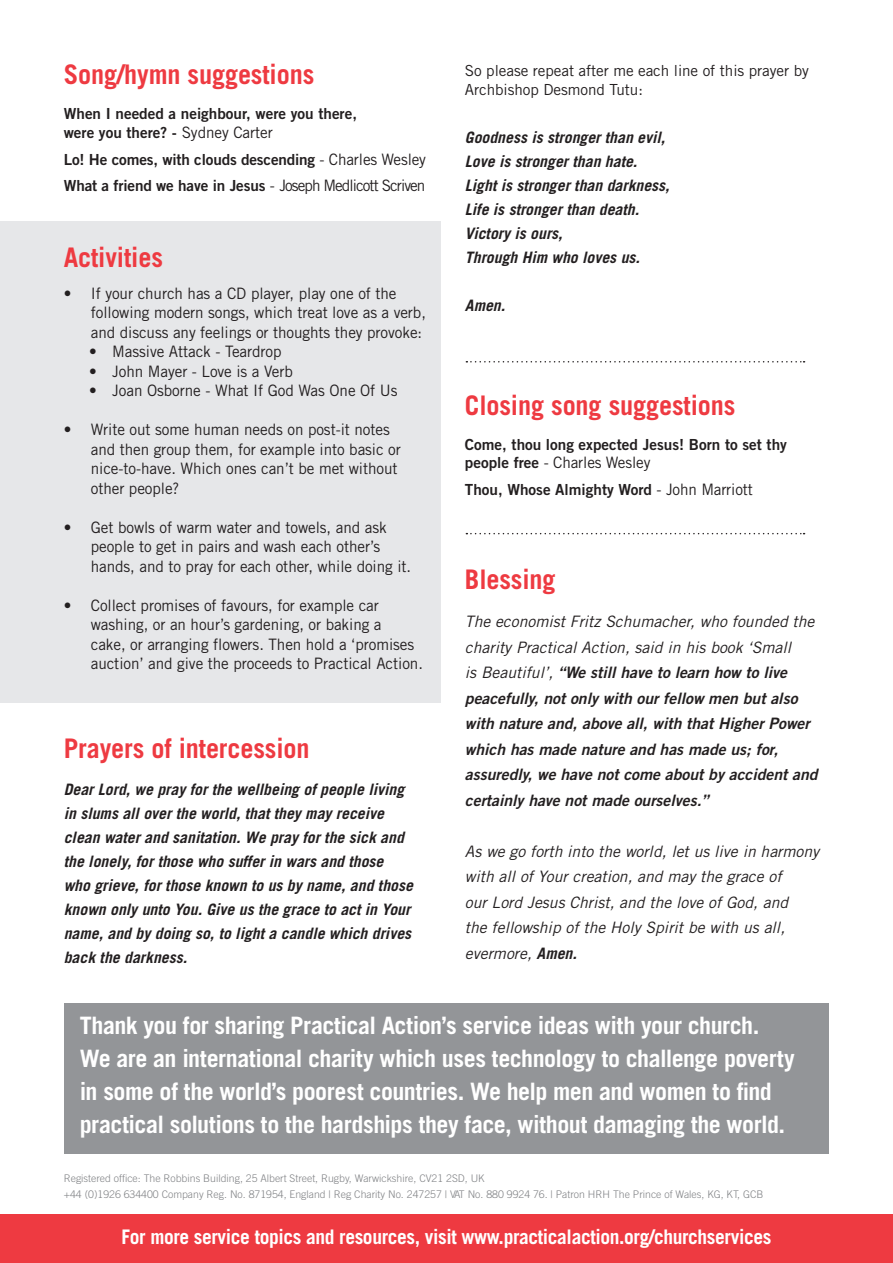
<style>
.page{position:relative;width:893px;height:1263px;background:#fff}
.page>*{position:absolute;margin:0;border:0;box-sizing:border-box;transform-origin:0 0}
.t1{font:700 27px "Trade Gothic";letter-spacing:-.005em;color:#ee3a41}
.t2{font:700 24px/33px "Trade Gothic";letter-spacing:-.02em;color:#fff}
.t3{font:700 20.1px "Trade Gothic";letter-spacing:-.02em;color:#fff}
.t4{font:15.75px/19.5px "Trade Gothic";letter-spacing:-.005em;color:#231f20}
.t5{font:italic 700 15.75px/24px "Trade Gothic";color:#231f20}
.t6{font:italic 15.75px/25.5px "Trade Gothic";color:#231f20}
.t7{font:italic 15.75px/25.5px "Trade Gothic Bold Two";color:#231f20}
.t8{font:15.3px/18.3px "Trade Gothic Bold Two";color:#231f20}
.t9{font:15.3px/19.5px "Trade Gothic";letter-spacing:-.005em;color:#231f20}
.t10{font:300 10.5px/16.2px "Trade Gothic";color:#808285}
.s1{font-family:"Trade Gothic";font-size:15.75px}
.s2{font-family:"Trade Gothic Bold Two";font-size:15.3px}
.s3{font-family:"Trade Gothic"}
.s4{font-weight:700}
</style>
<div class="page">
<div style="left:0;top:221px;width:441px;height:481px;background:#e6e7e9"></div>
<div style="left:65px;top:1003px;width:764px;height:150px;background:#939598"></div>
<div style="left:0;top:1214px;width:893px;height:49px;background:#ee3a41"></div>
<svg style="left:466px;top:361px;width:338px;height:1px"></svg>
<svg style="left:466px;top:533px;width:338px;height:1px"></svg>
<h1 class="t1" style="left:64px;top:58px;width:252px">Song/hymn suggestions</h1>
<p class="t8" style="left:64px;top:104px;width:295px">When I needed a neighbour, were you there, were you there? - <span class="s1">Sydney Carter</span></p>
<p class="t8" style="left:64px;top:145px;width:364px;line-height:26.8px">Lo! He comes, with clouds descending <span class="s1">- Charles Wesley<br></span>What a friend we have in Jesus <span class="s1">- Joseph Medlicott Scriven</span></p>
<h1 class="t1" style="left:64px;top:240px;width:101px">Activities</h1>
<p class="t4" style="left:91px;top:283px;width:337px;text-indent:-27px">• If your church has a CD player, play one of the following modern songs, which treat love as a verb, and discuss any feelings or thoughts they provoke:</p>
<p class="t4" style="left:89px;top:342px;width:194px">• Massive Attack - Teardrop</p>
<p class="t4" style="left:89px;top:361px;width:205px">• John Mayer - Love is a Verb</p>
<p class="t4" style="left:89px;top:381px;width:310px">• Joan Osborne - What If God Was One Of Us</p>
<p class="t4" style="left:91px;top:420px;width:312px;text-indent:-27px">• Write out some human needs on post-it notes and then group them, for example into basic or nice-to-have. Which ones can’t be met without other people?</p>
<p class="t4" style="left:91px;top:517px;width:322px;text-indent:-27px">• Get bowls of warm water and towels, and ask people to get in pairs and wash each other’s hands, and to pray for each other, while doing it.</p>
<p class="t4" style="left:91px;top:595px;width:334px;text-indent:-27px">• Collect promises of favours, for example car washing, or an hour’s gardening, or baking a<br>cake, or arranging flowers. Then hold a ‘promises auction’ and give the proceeds to Practical Action.</p>
<h1 class="t1" style="left:64px;top:732px;width:247px">Prayers of intercession</h1>
<p class="t5" style="left:64px;top:777px;width:351px">Dear Lord, we pray for the wellbeing of people living in slums all over the world, that they may receive clean water and sanitation. We pray for the sick and the lonely, for those who suffer in wars and those who grieve, for those known to us by name, and those known only unto You. Give us the grace to act in Your name, and by doing so, to light a candle which drives back the darkness.</p>
<p class="t9" style="left:465px;top:60px;width:345px">So please repeat after me each line of this prayer by<br>Archbishop Desmond Tutu:</p>
<p class="t5" style="left:465px;top:125px;width:206px">Goodness is stronger than evil,<br>Love is stronger than hate.<br>Light is stronger than darkness,<br>Life is stronger than death.<br>Victory is ours,<br>Through Him who loves us.</p>
<p class="t5" style="left:465px;top:293px;width:42px">Amen.</p>
<h1 class="t1" style="left:465px;top:388px;width:272px">Closing song suggestions</h1>
<p class="t8" style="left:465px;top:435px;width:324px">Come, thou long expected Jesus! Born to set thy</p>
<p class="t4" style="left:465px;top:453px;width:187px"><span class="s2">people free</span> - Charles Wesley</p>
<p class="t8" style="left:465px;top:480px;width:289px">Thou, Whose Almighty Word <span class="s1">- John Marriott</span></p>
<h1 class="t1" style="left:465px;top:562px;width:92px">Blessing</h1>
<p class="t6" style="left:465px;top:608px;width:351px">The economist Fritz Schumacher, who founded the charity Practical Action, said in his book ‘Small</p>
<p class="t7" style="left:465px;top:659px;width:354px"><span class="s3">is Beautiful’,</span> “We still have to learn how to live peacefully, not only with our fellow men but also with nature and, above all, with that Higher Power which has made nature and has made us; for, assuredly, we have not come about by accident and certainly have not made ourselves.”</p>
<p class="t6" style="left:465px;top:838px;width:356px">As we go forth into the world, let us live in harmony with all of Your creation, and may the grace of<br>our Lord Jesus Christ, and the love of God, and<br>the fellowship of the Holy Spirit be with us all, evermore, <span class="s4">Amen.</span></p>
<p class="t2" style="left:80px;top:1009px;width:716px">Thank you for sharing Practical Action’s service ideas with your church.<br>We are an international charity which uses technology to challenge poverty in some of the world’s poorest countries. We help men and women to find practical solutions to the hardships they face, without damaging the world.</p>
<p class="t10" style="left:64px;top:1170px;width:701px">Registered office: The Robbins Building, 25 Albert Street, Rugby, Warwickshire, CV21 2SD, UK<br>+44 (0)1926 634400 Company Reg. No. 871954, England | Reg Charity No. 247257 | VAT No. 880 9924 76. | Patron HRH The Prince of Wales, KG, KT, GCB</p>
<p class="t3" style="left:122px;top:1225px;width:651px">For more service topics and resources, visit www.practicalaction.org/churchservices</p>
</div>
